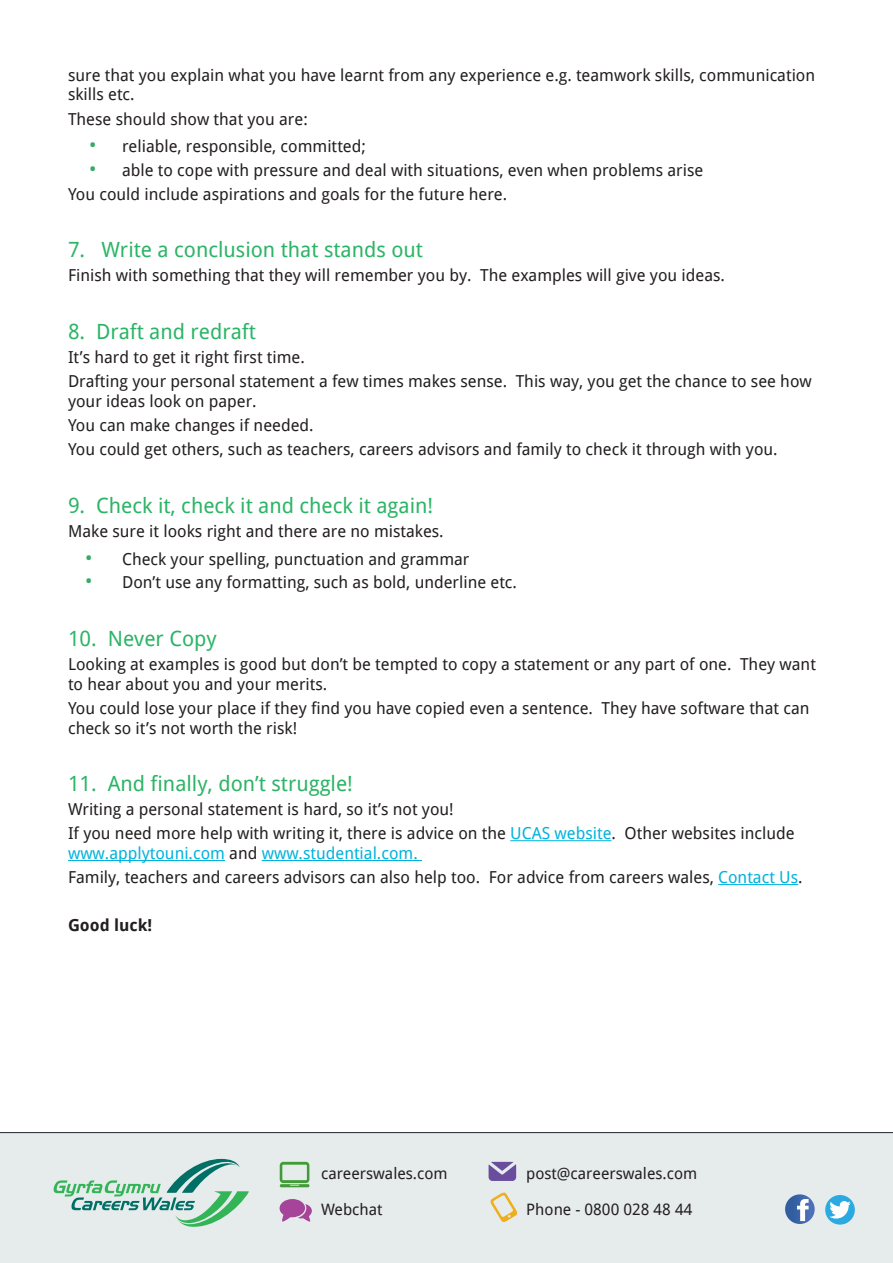
<style>
.page{position:relative;width:893px;height:1263px;background:#fff}
.page>*{position:absolute;margin:0;border:0;box-sizing:border-box;transform-origin:0 0}
.t1{font:21px "Droid Sans";color:#2cb466}
.t2{font:16.5px/24px "Droid Sans";color:#231f20}
.t3{font:700 16.5px "Droid Sans";color:#231f20}
.t4{font:15.75px "Droid Sans";color:#231f20}
.s1{font-size:19.5px;color:#34ac65}
.s2{color:#00b2dc}
</style>
<div class="page">
<hr style="left:510px;top:840px;width:101px;height:1px;background:#00b2dc">
<hr style="left:68px;top:860px;width:157px;height:1px;background:#00b2dc">
<hr style="left:262px;top:860px;width:160px;height:1px;background:#00b2dc">
<hr style="left:718px;top:884px;width:80px;height:1px;background:#00b2dc">
<div style="left:0;top:1132px;width:893px;height:131px;background:#e6ebec"></div>
<svg style="left:490px;top:1192px;width:28px;height:30px"></svg>
<svg style="left:280px;top:1199px;width:32px;height:22px"></svg>
<div style="left:825px;top:1195px;width:30px;height:29px;background:#2aaae1;border-radius:50%"></div>
<svg style="left:829px;top:1201px;width:22px;height:17px"></svg>
<svg style="left:785px;top:1194px;width:30px;height:30px"></svg>
<svg style="left:797px;top:1199px;width:12px;height:22px"></svg>
<svg style="left:280px;top:1162px;width:29px;height:25px"></svg>
<svg style="left:489px;top:1162px;width:27px;height:19px"></svg>
<svg style="left:54px;top:1159px;width:195px;height:68px;background:#b9d7cd"></svg>
<p class="t2" style="left:68px;top:65px;width:749px;line-height:19.8px">sure that you explain what you have learnt from any experience e.g. teamwork skills, communication skills etc.</p>
<p class="t2" style="left:68px;top:107px;width:241px">These should show that you are:</p>
<p class="t2" style="left:89px;top:134px;width:278px"><span class="s1">•</span> reliable, responsible, committed;</p>
<p class="t2" style="left:68px;top:158px;width:637px;text-indent:21px"><span class="s1">•</span> able to cope with pressure and deal with situations, even when problems arise<br>You could include aspirations and goals for the future here.</p>
<p class="t1" style="left:68px;top:238px;width:356px">7. Write a conclusion that stands out</p>
<p class="t2" style="left:68px;top:264px;width:658px">Finish with something that they will remember you by. The examples will give you ideas.</p>
<p class="t1" style="left:68px;top:320px;width:189px">8. Draft and redraft</p>
<p class="t2" style="left:68px;top:346px;width:745px">It’s hard to get it right first time.<br>Drafting your personal statement a few times makes sense. This way, you get the chance to see how</p>
<p class="t2" style="left:68px;top:389px;width:711px">your ideas look on paper.<br>You can make changes if needed.<br>You could get others, such as teachers, careers advisors and family to check it through with you.</p>
<p class="t1" style="left:68px;top:493px;width:367px">9. Check it, check it and check it again!</p>
<p class="t2" style="left:68px;top:519px;width:377px">Make sure it looks right and there are no mistakes.</p>
<p class="t2" style="left:85px;top:547px;width:386px"><span class="s1">•</span> Check your spelling, punctuation and grammar</p>
<p class="t2" style="left:85px;top:570px;width:433px"><span class="s1">•</span> Don’t use any formatting, such as bold, underline etc.</p>
<p class="t1" style="left:68px;top:626px;width:150px">10. Never Copy</p>
<p class="t2" style="left:68px;top:654px;width:749px;line-height:19.8px">Looking at examples is good but don’t be tempted to copy a statement or any part of one. They want to hear about you and your merits.</p>
<p class="t2" style="left:68px;top:698px;width:743px;line-height:19.8px">You could lose your place if they find you have copied even a sentence. They have software that can check so it’s not worth the risk!</p>
<p class="t1" style="left:68px;top:772px;width:286px">11. And finally, don’t struggle!</p>
<p class="t2" style="left:68px;top:798px;width:728px">Writing a personal statement is hard, so it’s not you!<br>If you need more help with writing it, there is advice on the <span class="s2">UCAS website</span>. Other websites include</p>
<p class="t2" style="left:68px;top:841px;width:736px"><span class="s2">www.applytouni.com</span> and <span class="s2">www.studential.com.<br></span>Family, teachers and careers advisors can also help too. For advice from careers wales, <span class="s2">Contact Us</span>.</p>
<p class="t3" style="left:68px;top:916px;width:86px">Good luck!</p>
<p class="t4" style="left:321px;top:1165px;width:128px">careerswales.com</p>
<p class="t4" style="left:321px;top:1201px;width:63px">Webchat</p>
<p class="t4" style="left:526px;top:1165px;width:173px">post@careerswales.com</p>
<p class="t4" style="left:526px;top:1201px;width:168px">Phone - 0800 028 48 44</p>
</div>
